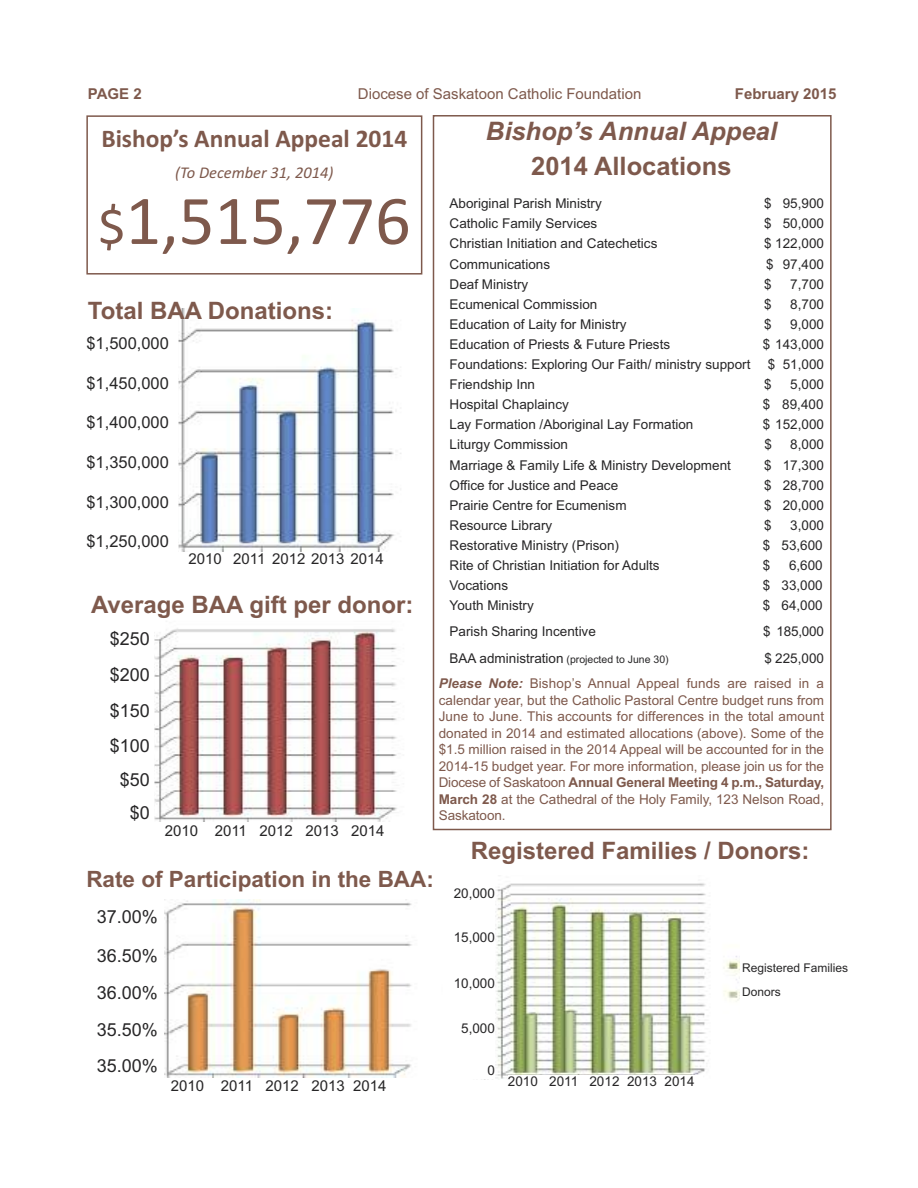
<style>
.page{position:relative;width:918px;height:1188px;background:#fff}
.page>*{position:absolute;margin:0;border:0;box-sizing:border-box;transform-origin:0 0}
.t1{font:70.5px "Calibri";color:#7e594c}
.t2{font:700 25.5px "Calibri";color:#7e594c}
.t3{font:italic 700 25.5px "Arial";color:#7e594c}
.t4{font:700 25.5px "Arial";color:#7e594c}
.t5{font:700 24px "Arial";color:#7e594c}
.t6{font:700 22.5px "Arial";color:#7e594c}
.t7{font:18px/34.8px "Arial";color:#272627;text-align:right}
.t8{font:16.5px "Arial";color:#272627}
.t9{font:italic 16.5px "Calibri";color:#7e594c}
.t10{font:15px "Arial";color:#272627}
.t11{font:15px "Arial";color:#7e594c}
.t12{font:700 15px "Arial";color:#7e594c}
.t13{font:13.5px "Arial";color:#272627}
.t14{font:13.5px/16.5px "Arial";letter-spacing:-.005em;color:#7e594c;text-align:right}
.t15{font:12px/24.8px "Arial";color:#272627}
.t16{font:10.5px "Arial";color:#272627}
.s1{font-size:54px}
.s2{font-size:13.5px}
.s3{color:#272627}
.s4{font-weight:700;font-style:italic}
.s5{font-weight:700}
</style>
<div class="page">
<img style="left:154px;top:628px;width:243px;height:193px">
<img style="left:178px;top:309px;width:223px;height:242px">
<img style="left:165px;top:899px;width:247px;height:178px">
<div style="left:433px;top:115px;width:399px;height:715px;border:2px solid #7e594c"></div>
<img style="left:495px;top:883px;width:245px;height:196px">
<div style="left:508px;top:1075px;width:195px;height:21px;background:#fff"></div>
<div style="left:86px;top:115px;width:336px;height:160px;border:2px solid #7e594c"></div>
<p class="t12" style="left:88px;top:85px;width:55px">PAGE 2</p>
<p class="t11" style="left:358px;top:85px;width:285px">Diocese of Saskatoon Catholic Foundation</p>
<p class="t12" style="left:735px;top:85px;width:103px">February 2015</p>
<h2 class="t2" style="left:101px;top:124px;width:307px">Bishop’s Annual Appeal 2014</h2>
<p class="t9" style="left:175px;top:163px;width:160px">(To December 31, 2014)</p>
<h1 class="t1" style="left:98px;top:178px;width:314px"><span class="s1">$</span>1,515,776</h1>
<h3 class="t5" style="left:88px;top:296px;width:247px">Total BAA Donations:</h3>
<p class="t8" style="left:86px;top:334px;width:84px">$1,500,000</p>
<p class="t8" style="left:86px;top:373px;width:84px">$1,450,000</p>
<p class="t8" style="left:86px;top:413px;width:84px">$1,400,000</p>
<p class="t8" style="left:86px;top:453px;width:84px">$1,350,000</p>
<p class="t8" style="left:86px;top:492px;width:84px">$1,300,000</p>
<p class="t8" style="left:86px;top:532px;width:84px">$1,250,000</p>
<p class="t10" style="left:188px;top:550px;width:197px">2010 2011 2012 2013 2014</p>
<h3 class="t5" style="left:91px;top:591px;width:324px">Average BAA gift per donor:</h3>
<h3 class="t7" style="left:110px;top:622px;width:42px">$250 $200 $150 $100 $50 $0</h3>
<p class="t10" style="left:165px;top:822px;width:221px">2010 2011 2012 2013 2014</p>
<h2 class="t3" style="left:486px;top:116px;width:292px">Bishop’s Annual Appeal</h2>
<h2 class="t4" style="left:531px;top:151px;width:202px">2014 Allocations</h2>
<p class="t13" style="left:450px;top:196px;width:154px">Aboriginal Parish Ministry</p>
<p class="t13" style="left:764px;top:196px;width:62px">$ 95,900</p>
<p class="t13" style="left:450px;top:216px;width:149px">Catholic Family Services</p>
<p class="t13" style="left:764px;top:216px;width:62px">$ 50,000</p>
<p class="t13" style="left:450px;top:236px;width:209px">Christian Initiation and Catechetics</p>
<p class="t13" style="left:764px;top:236px;width:62px">$ 122,000</p>
<p class="t13" style="left:450px;top:256px;width:102px">Communications</p>
<p class="t13" style="left:766px;top:256px;width:59px">$ 97,400</p>
<p class="t13" style="left:450px;top:276px;width:80px">Deaf Ministry</p>
<p class="t13" style="left:764px;top:276px;width:9px">$</p>
<p class="t13" style="left:790px;top:276px;width:35px">7,700</p>
<p class="t13" style="left:450px;top:296px;width:149px">Ecumenical Commission</p>
<p class="t13" style="left:764px;top:296px;width:9px">$</p>
<p class="t13" style="left:790px;top:296px;width:35px">8,700</p>
<p class="t13" style="left:450px;top:316px;width:179px">Education of Laity for Ministry</p>
<p class="t13" style="left:764px;top:316px;width:9px">$</p>
<p class="t13" style="left:790px;top:316px;width:35px">9,000</p>
<p class="t13" style="left:450px;top:336px;width:222px">Education of Priests &amp; Future Priests</p>
<p class="t13" style="left:763px;top:336px;width:63px">$ 143,000</p>
<p class="t13" style="left:450px;top:356px;width:302px">Foundations: Exploring Our Faith/ ministry support</p>
<p class="t13" style="left:768px;top:356px;width:58px">$ 51,000</p>
<p class="t13" style="left:450px;top:377px;width:87px">Friendship Inn</p>
<p class="t13" style="left:764px;top:377px;width:9px">$</p>
<p class="t13" style="left:790px;top:377px;width:35px">5,000</p>
<p class="t13" style="left:450px;top:397px;width:121px">Hospital Chaplaincy</p>
<p class="t13" style="left:763px;top:397px;width:62px">$ 89,400</p>
<p class="t13" style="left:450px;top:417px;width:245px">Lay Formation /Aboriginal Lay Formation</p>
<p class="t13" style="left:763px;top:417px;width:63px">$ 152,000</p>
<p class="t13" style="left:450px;top:437px;width:120px">Liturgy Commission</p>
<p class="t13" style="left:764px;top:437px;width:9px">$</p>
<p class="t13" style="left:790px;top:437px;width:35px">8,000</p>
<p class="t13" style="left:450px;top:457px;width:283px">Marriage &amp; Family Life &amp; Ministry Development</p>
<p class="t13" style="left:764px;top:457px;width:62px">$ 17,300</p>
<p class="t13" style="left:450px;top:477px;width:170px">Office for Justice and Peace</p>
<p class="t13" style="left:764px;top:477px;width:62px">$ 28,700</p>
<p class="t13" style="left:450px;top:497px;width:179px">Prairie Centre for Ecumenism</p>
<p class="t13" style="left:764px;top:497px;width:62px">$ 20,000</p>
<p class="t13" style="left:450px;top:517px;width:104px">Resource Library</p>
<p class="t13" style="left:764px;top:517px;width:9px">$</p>
<p class="t13" style="left:790px;top:517px;width:35px">3,000</p>
<p class="t13" style="left:450px;top:537px;width:171px">Restorative Ministry (Prison)</p>
<p class="t13" style="left:763px;top:537px;width:62px">$ 53,600</p>
<p class="t13" style="left:450px;top:557px;width:212px">Rite of Christian Initiation for Adults</p>
<p class="t13" style="left:763px;top:557px;width:9px">$</p>
<p class="t13" style="left:789px;top:557px;width:35px">6,600</p>
<p class="t13" style="left:450px;top:578px;width:60px">Vocations</p>
<p class="t13" style="left:763px;top:578px;width:62px">$ 33,000</p>
<p class="t13" style="left:450px;top:598px;width:86px">Youth Ministry</p>
<p class="t13" style="left:763px;top:598px;width:62px">$ 64,000</p>
<p class="t13" style="left:450px;top:623px;width:148px">Parish Sharing Incentive</p>
<p class="t13" style="left:763px;top:623px;width:62px">$ 185,000</p>
<p class="t16" style="left:450px;top:653px;width:221px"><span class="s2">BAA administration</span> (projected to June 30)</p>
<p class="t14" style="left:439px;top:645px;width:387px;line-height:25.5px"><span class="s3">$ 225,000<br></span><span class="s4">Please Note:</span> Bishop’s Annual Appeal funds are raised in a</p>
<p class="t14" style="left:439px;top:692px;width:387px;text-align:justify">calendar year, but the Catholic Pastoral Centre budget runs from June to June. This accounts for differences in the total amount donated in 2014 and estimated allocations (above). Some of the $1.5 million raised in the 2014 Appeal will be accounted for in the 2014-15 budget year. For more information, please join us for the Diocese of Saskatoon <span class="s5">Annual General Meeting 4 p.m., Saturday, March 28</span> at the Cathedral of the Holy Family, 123 Nelson Road, Saskatoon.</p>
<h3 class="t5" style="left:471px;top:837px;width:340px">Registered Families / Donors:</h3>
<h3 class="t6" style="left:86px;top:866px;width:349px">Rate of Participation in the BAA:</h3>
<h3 class="t7" style="left:97px;top:897px;width:63px;line-height:39px;text-align:left">37.00%<br>36.50%</h3>
<h3 class="t7" style="left:97px;top:974px;width:63px;line-height:36.9px;text-align:justify">36.00% 35.50% 35.00%</h3>
<p class="t10" style="left:171px;top:1077px;width:217px">2010 2011 2012 2013 2014</p>
<p class="t13" style="left:454px;top:885px;width:43px">20,000</p>
<p class="t13" style="left:454px;top:929px;width:43px">15,000</p>
<p class="t13" style="left:454px;top:976px;width:43px">10,000</p>
<p class="t13" style="left:461px;top:1021px;width:35px">5,000</p>
<p class="t13" style="left:488px;top:1063px;width:9px">0</p>
<p class="t13" style="left:508px;top:1073px;width:188px">2010 2011 2012 2013 2014</p>
<p class="t15" style="left:742px;top:955px;width:108px">Registered Families<br>Donors</p>
</div>
